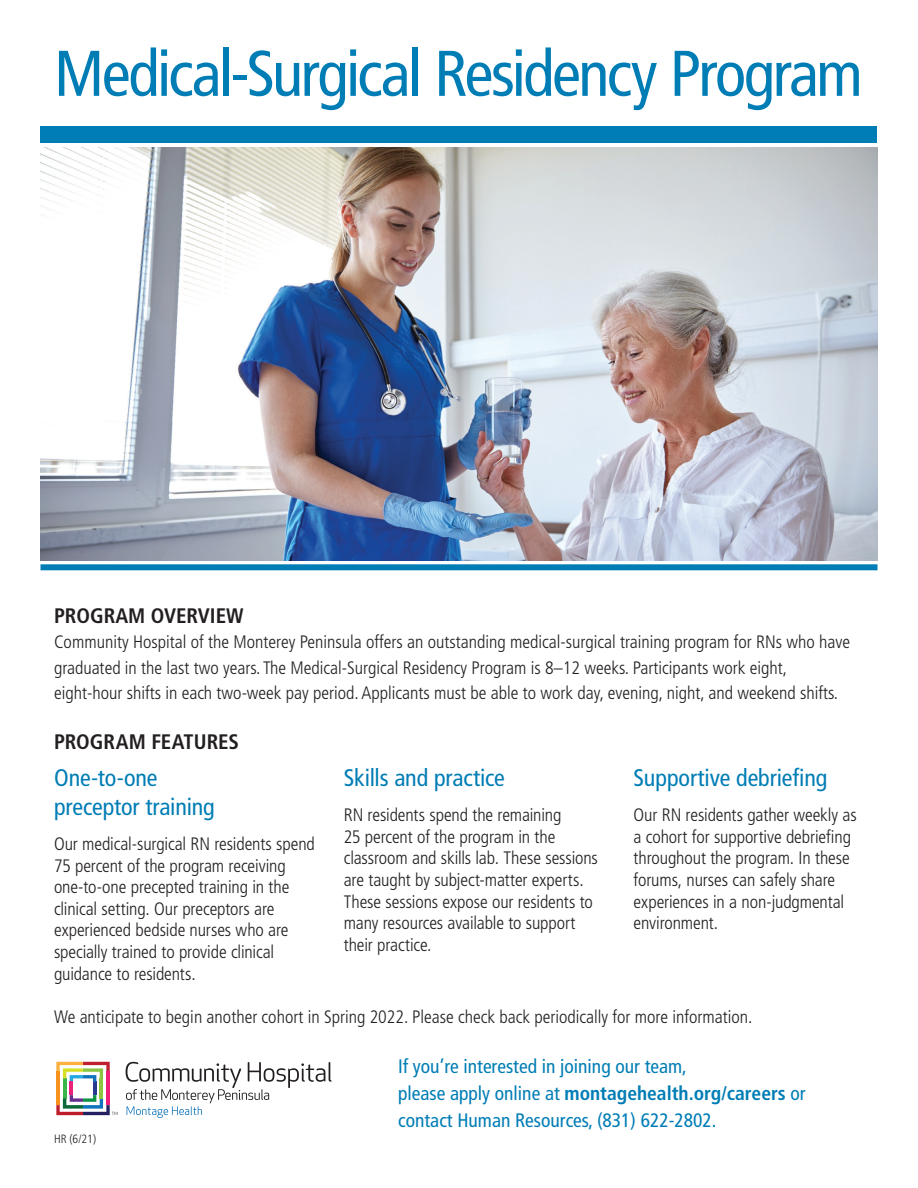
<style>
.page{position:relative;width:918px;height:1188px;background:#fff}
.page>*{position:absolute;margin:0;border:0;box-sizing:border-box;transform-origin:0 0}
.t1{font:condensed 64.5px "Frutiger LT Std";letter-spacing:-.04em;color:#007db5}
.t2{font:condensed 24px/28.8px "Frutiger LT Std";letter-spacing:-.005em;color:#007db5}
.t3{font:700 condensed 21px "Frutiger LT Std";color:#231f20}
.t4{font:condensed 19.5px "Frutiger LT Std";color:#007db5}
.t5{font:700 condensed 19.5px "Frutiger LT Std";color:#007db5}
.t6{font:300 condensed 18px/21.6px "Frutiger LT Std";color:#231f20}
.t7{font:300 condensed 12px "Frutiger LT Std";color:#231f20}
.s1{font-weight:400}
</style>
<div class="page">
<img style="left:40px;top:147px;width:838px;height:414px">
<div style="left:40px;top:126px;width:838px;height:16px;background:#007db5"></div>
<svg style="left:126px;top:1062px;width:206px;height:56px"></svg>
<svg style="left:56px;top:1062px;width:62px;height:53px"></svg>
<hr style="left:56px;top:1072px;width:4px;height:33px;background:#f7931d">
<div style="left:40px;top:564px;width:838px;height:6px;background:#007db5"></div>
<p class="t1" style="left:54px;top:36px;width:810px">Medical-Surgical Residency Program</p>
<p class="t3" style="left:54px;top:603px;width:191px">PROGRAM OVERVIEW</p>
<p class="t6" style="left:54px;top:629px;width:798px;line-height:25.5px">Community Hospital of the Monterey Peninsula offers an outstanding medical-surgical training program for RNs who have graduated in the last two years. The Medical-Surgical Residency Program is 8–12 weeks. Participants work eight, eight-hour shifts in each two-week pay period. Applicants must be able to work day, evening, night, and weekend shifts.</p>
<p class="t3" style="left:54px;top:730px;width:187px">PROGRAM FEATURES</p>
<p class="t2" style="left:54px;top:764px;width:162px">One-to-one preceptor training</p>
<p class="t6" style="left:54px;top:833px;width:262px">Our medical-surgical RN residents spend 75 percent of the program receiving one-to-one precepted training in the clinical setting. Our preceptors are experienced bedside nurses who are specially trained to provide clinical guidance to residents.</p>
<p class="t2" style="left:344px;top:764px;width:163px">Skills and practice</p>
<p class="t6" style="left:344px;top:804px;width:256px">RN residents spend the remaining<br>25 percent of the program in the classroom and skills lab. These sessions are taught by subject-matter experts.<br>These sessions expose our residents to many resources available to support their practice.</p>
<p class="t2" style="left:634px;top:764px;width:195px">Supportive debriefing</p>
<p class="t6" style="left:634px;top:804px;width:225px">Our RN residents gather weekly as a cohort for supportive debriefing throughout the program. In these forums, nurses can safely share experiences in a non-judgmental environment.</p>
<p class="t6" style="left:54px;top:1006px;width:700px">We anticipate to begin another cohort in Spring 2022. Please check back periodically for more information.</p>
<p class="t7" style="left:54px;top:1132px;width:44px">HR (6/21)</p>
<p class="t4" style="left:398px;top:1055px;width:290px">If you’re interested in joining our team,</p>
<p class="t5" style="left:398px;top:1082px;width:409px"><span class="s1">please apply online at</span> montagehealth.org/careers <span class="s1">or</span></p>
<p class="t4" style="left:398px;top:1109px;width:320px">contact Human Resources, (831) 622-2802.</p>
</div>
